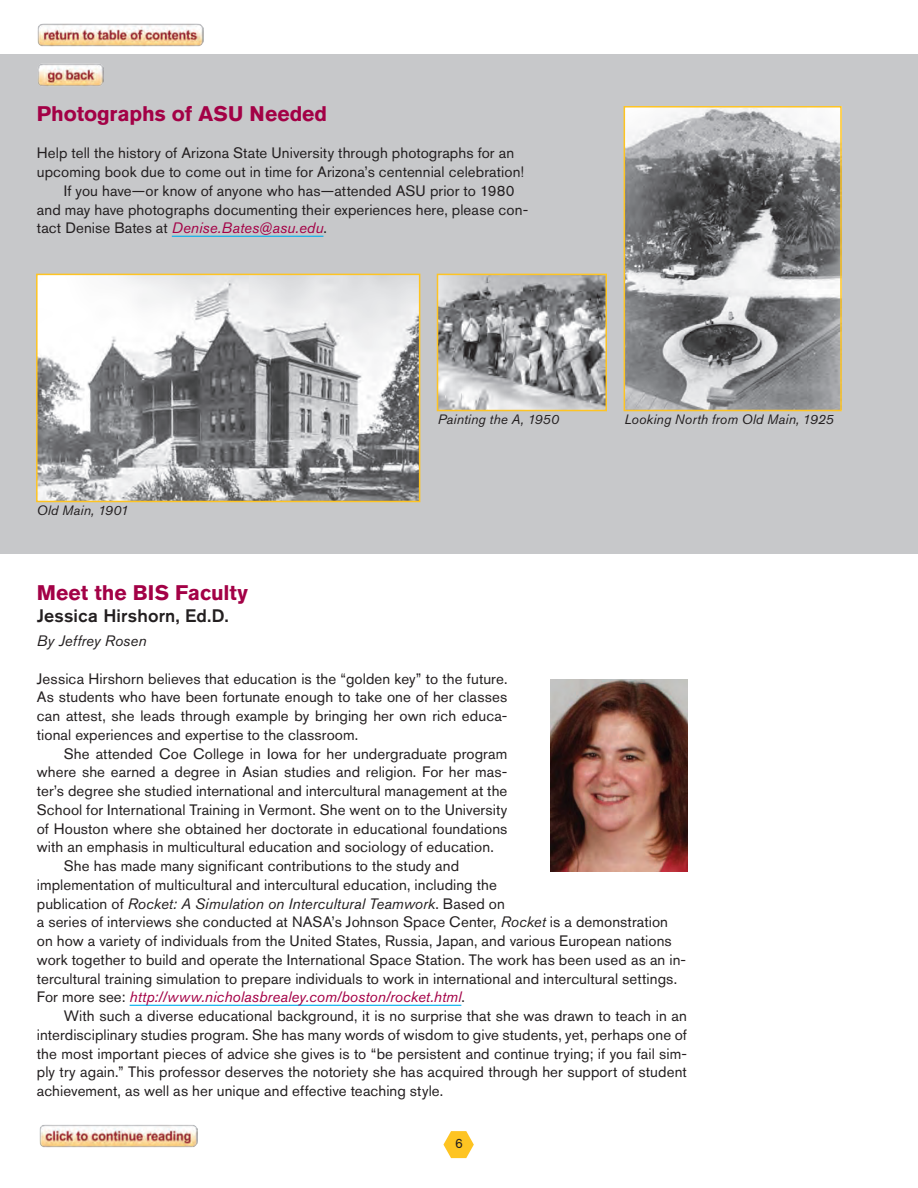
<style>
.page{position:relative;width:918px;height:1188px;background:#fff}
.page>*{position:absolute;margin:0;border:0;box-sizing:border-box;transform-origin:0 0}
.t1{font:700 21px "Akzidenz Grotesk Pro";color:#a30146}
.t2{font:500 18px "Akzidenz Grotesk Pro";letter-spacing:.01em;color:#231f20}
.t3{font:15px/18.8px "Akzidenz Grotesk Pro";letter-spacing:.005em;color:#231f20;text-align:justify}
.t4{font:italic 15px "Akzidenz Grotesk Pro";letter-spacing:.005em;color:#a30146}
.t5{font:italic 15px "Akzidenz Grotesk Pro";letter-spacing:.005em;color:#231f20}
.t6{font:italic 13.5px "Akzidenz Grotesk Pro";letter-spacing:.01em;color:#231f20}
.t7{font:13.5px "Akzidenz Grotesk Pro";color:#231f20}
.s1{font-style:normal;color:#231f20}
.s2{font-style:normal}
.s3{font-style:italic}
</style>
<div class="page">
<svg style="left:443px;top:1131px;width:31px;height:27px"></svg>
<div style="left:0;top:54px;width:918px;height:500px;background:#c7c8ca"></div>
<img style="left:38px;top:63px;width:65px;height:23px">
<img style="left:38px;top:24px;width:166px;height:23px">
<img style="left:39px;top:1124px;width:159px;height:23px">
<hr style="left:172px;top:236px;width:151px;height:1px;background:#00aeef">
<hr style="left:130px;top:1005px;width:331px;height:1px;background:#00aeef">
<img style="left:551px;top:679px;width:136px;height:192px">
<img style="left:39px;top:277px;width:378px;height:222px">
<div style="left:36px;top:274px;width:384px;height:228px;border:2px solid #fec422"></div>
<img style="left:627px;top:109px;width:212px;height:299px">
<div style="left:624px;top:106px;width:218px;height:305px;border:2px solid #fec422"></div>
<img style="left:440px;top:277px;width:164px;height:131px">
<div style="left:437px;top:274px;width:170px;height:137px;border:2px solid #fec422"></div>
<h1 class="t1" style="left:37px;top:100px;width:292px">Photographs of ASU Needed</h1>
<p class="t3" style="left:37px;top:144px;width:479px">Help tell the history of Arizona State University through photographs for an</p>
<p class="t3" style="left:37px;top:162px;width:489px">upcoming book due to come out in time for Arizona’s centennial celebration!</p>
<p class="t3" style="left:64px;top:181px;width:452px">If you have—or know of anyone who has—attended ASU prior to 1980</p>
<p class="t3" style="left:37px;top:200px;width:493px">and may have photographs documenting their experiences here, please con-</p>
<p class="t4" style="left:37px;top:218px;width:292px"><span class="s1">tact Denise Bates at</span> Denise.Bates@asu.edu<span class="s1">.</span></p>
<p class="t6" style="left:37px;top:501px;width:94px">Old Main, 1901</p>
<p class="t6" style="left:438px;top:410px;width:123px">Painting the A, 1950</p>
<p class="t6" style="left:624px;top:410px;width:211px">Looking North from Old Main, 1925</p>
<h1 class="t1" style="left:37px;top:579px;width:213px">Meet the BIS Faculty</h1>
<p class="t2" style="left:37px;top:604px;width:193px">Jessica Hirshorn, Ed.D.</p>
<p class="t5" style="left:37px;top:631px;width:111px">By Jeffrey Rosen</p>
<p class="t3" style="left:37px;top:669px;width:472px">Jessica Hirshorn believes that education is the “golden key” to the future.<br>As students who have been fortunate enough to take one of her classes can attest, she leads through example by bringing her own rich educa&shy;tional experiences and expertise to the classroom.</p>
<p class="t3" style="left:64px;top:744px;width:445px">She attended Coe College in Iowa for her undergraduate program</p>
<p class="t3" style="left:37px;top:763px;width:472px">where she earned a degree in Asian studies and religion. For her mas-</p>
<p class="t3" style="left:37px;top:781px;width:472px">ter’s degree she studied international and intercultural management at the</p>
<p class="t3" style="left:37px;top:800px;width:472px">School for International Training in Vermont. She went on to the University</p>
<p class="t3" style="left:37px;top:819px;width:472px">of Houston where she obtained her doctorate in educational foundations</p>
<p class="t3" style="left:37px;top:838px;width:459px">with an emphasis in multicultural education and sociology of education.</p>
<p class="t3" style="left:64px;top:856px;width:397px">She has made many significant contributions to the study and</p>
<p class="t3" style="left:37px;top:875px;width:462px">implementation of multicultural and intercultural education, including the</p>
<p class="t5" style="left:37px;top:894px;width:470px"><span class="s2">publication of</span> Rocket: A Simulation on Intercultural Teamwork<span class="s2">. Based on</span></p>
<p class="t3" style="left:37px;top:913px;width:633px">a series of interviews she conducted at NASA’s Johnson Space Center, <span class="s3">Rocket</span> is a demonstration</p>
<p class="t3" style="left:37px;top:931px;width:636px">on how a variety of individuals from the United States, Russia, Japan, and various European nations</p>
<p class="t3" style="left:37px;top:950px;width:651px">work together to build and operate the International Space Station. The work has been used as an in-</p>
<p class="t3" style="left:37px;top:969px;width:642px">tercultural training simulation to prepare individuals to work in international and intercultural settings.</p>
<p class="t4" style="left:37px;top:987px;width:429px"><span class="s1">For more see:</span> http://www.nicholasbrealey.com/boston/rocket.html<span class="s1">.</span></p>
<p class="t3" style="left:64px;top:1006px;width:625px">With such a diverse educational background, it is no surprise that she was drawn to teach in an</p>
<p class="t3" style="left:37px;top:1025px;width:652px">interdisciplinary studies program. She has many words of wisdom to give students, yet, perhaps one of</p>
<p class="t3" style="left:37px;top:1044px;width:652px">the most important pieces of advice she gives is to “be persistent and continue trying; if you fail sim-</p>
<p class="t3" style="left:37px;top:1063px;width:652px">ply try again.” This professor deserves the notoriety she has acquired through her support of student</p>
<p class="t3" style="left:37px;top:1081px;width:408px">achievement, as well as her unique and effective teaching style.</p>
<p class="t7" style="left:455px;top:1135px;width:9px">6</p>
</div>
